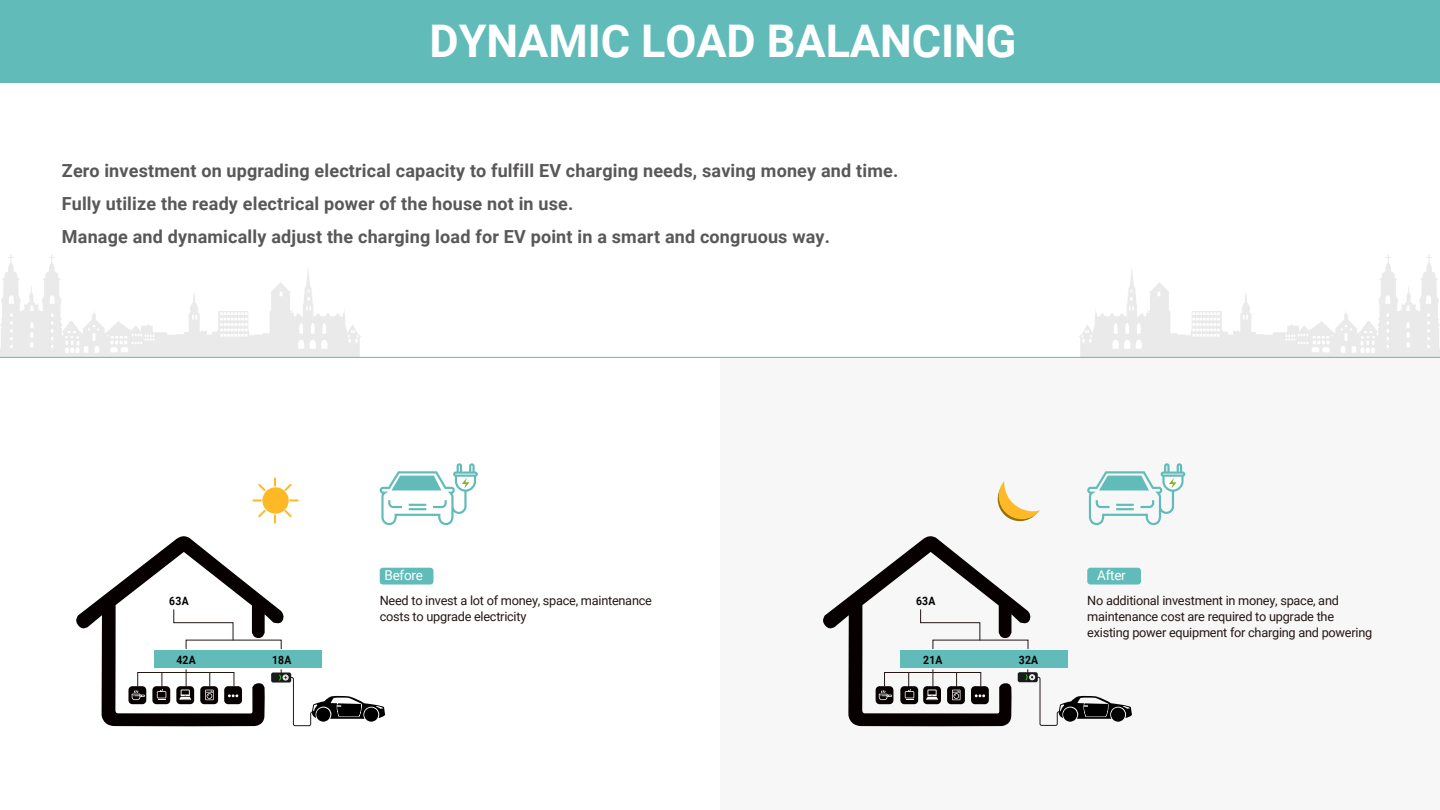
<style>
.page{position:relative;width:1440px;height:810px;background:#fff}
.page>*{position:absolute;margin:0;border:0;box-sizing:border-box;transform-origin:0 0}
.t1{font:700 45px "Roboto";color:#fff}
.t2{font:700 18px/33px "Roboto";letter-spacing:.01em;color:#595757}
.t3{font:13.5px "Roboto";letter-spacing:-.02em;color:#fff}
.t4{font:12.75px/16px "Roboto";letter-spacing:-.02em;color:#231815}
.t5{font:700 11.55px "Roboto";letter-spacing:.025em;color:#000;scale:.9 1}
</style>
<div class="page">
<div style="left:0;top:0;width:1440px;height:82px;background:#61bcb9"></div>
<div style="left:720px;top:357px;width:720px;height:453px;background:#f7f7f7"></div>
<svg style="left:0;top:254px;width:362px;height:103px"></svg>
<svg style="left:1078px;top:254px;width:362px;height:103px"></svg>
<svg style="left:1087px;top:463px;width:98px;height:62px"></svg>
<svg style="left:380px;top:463px;width:98px;height:62px"></svg>
<div style="left:380px;top:568px;width:53px;height:17px;background:#61bcb9;border-radius:3px"></div>
<div style="left:1087px;top:568px;width:54px;height:17px;background:#61bcb9;border-radius:3px"></div>
<div style="left:262px;top:487px;width:27px;height:27px;background:#ffb927;border-radius:50%"></div>
<svg style="left:289px;top:499px;width:10px;height:2px"></svg>
<svg style="left:252px;top:499px;width:10px;height:2px"></svg>
<svg style="left:274px;top:514px;width:2px;height:10px"></svg>
<svg style="left:274px;top:477px;width:2px;height:10px"></svg>
<svg style="left:258px;top:510px;width:8px;height:7px"></svg>
<svg style="left:284px;top:484px;width:8px;height:7px"></svg>
<svg style="left:284px;top:510px;width:8px;height:7px"></svg>
<svg style="left:258px;top:484px;width:8px;height:7px"></svg>
<svg style="left:76px;top:536px;width:309px;height:191px"></svg>
<hr style="left:0;top:357px;width:1440px;height:1px;background:#61bcb9">
<svg style="left:998px;top:481px;width:42px;height:41px"></svg>
<svg style="left:823px;top:536px;width:309px;height:191px"></svg>
<h1 class="t1" style="left:430px;top:10px;width:588px">DYNAMIC LOAD BALANCING</h1>
<p class="t2" style="left:62px;top:154px;width:838px">Zero investment on upgrading electrical capacity to fulfill EV charging needs, saving money and time.<br>Fully utilize the ready electrical power of the house not in use.<br>Manage and dynamically adjust the charging load for EV point in a smart and congruous way.</p>
<p class="t5" style="left:169px;top:593px;width:23px">63A</p>
<p class="t5" style="left:176px;top:652px;width:23px">42A</p>
<p class="t5" style="left:272px;top:652px;width:23px">18A</p>
<p class="t3" style="left:385px;top:566px;width:40px">Before</p>
<p class="t4" style="left:380px;top:592px;width:274px">Need to invest a lot of money, space, maintenance costs to upgrade electricity</p>
<p class="t5" style="left:916px;top:593px;width:23px">63A</p>
<p class="t5" style="left:923px;top:652px;width:23px">21A</p>
<p class="t5" style="left:1019px;top:652px;width:23px">32A</p>
<p class="t3" style="left:1097px;top:566px;width:30px">After</p>
<p class="t4" style="left:1087px;top:592px;width:287px">No additional investment in money, space, and maintenance cost are required to upgrade the existing power equipment for charging and powering</p>
</div>
